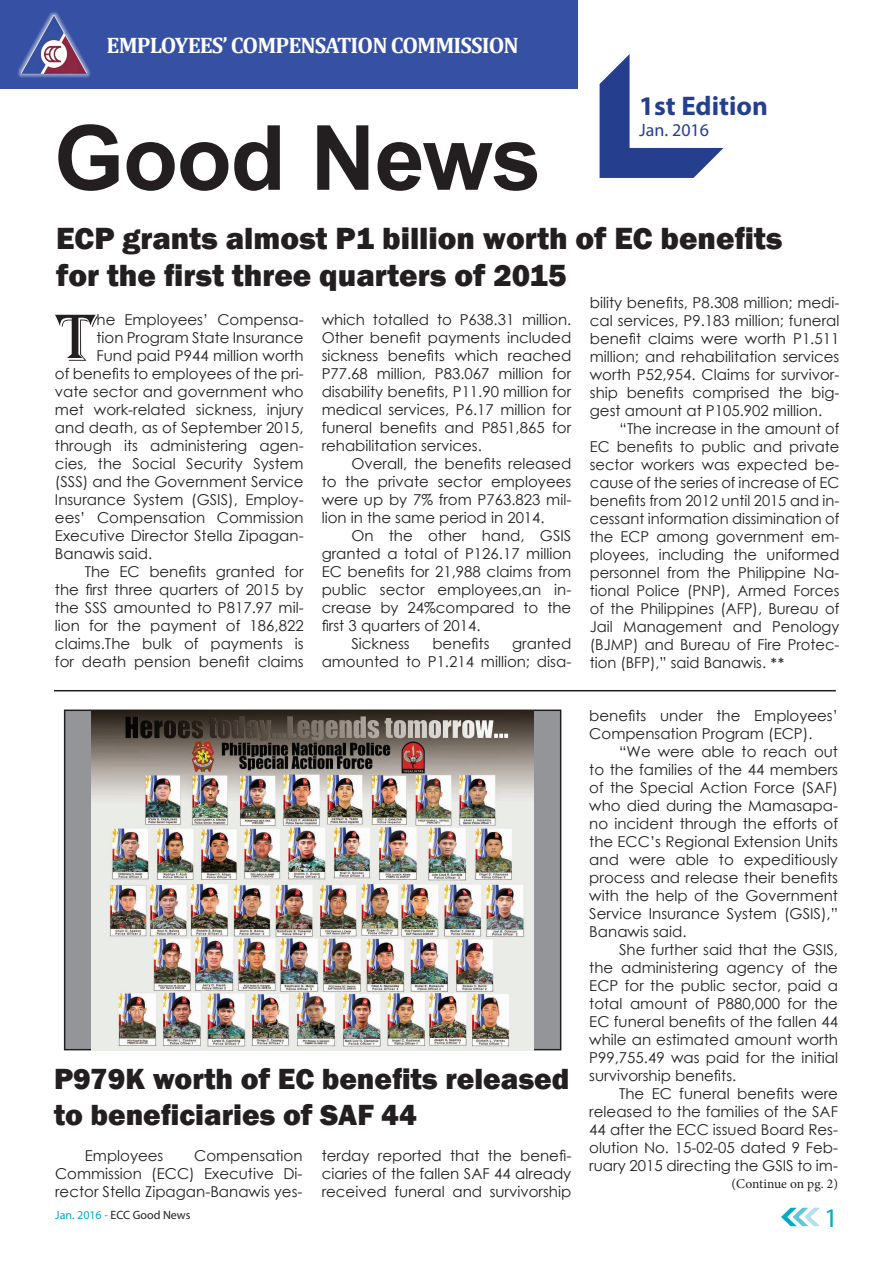
<style>
.page{position:relative;width:893px;height:1263px;background:#fff}
.page>*{position:absolute;margin:0;border:0;box-sizing:border-box;transform-origin:0 0}
.t1{font:700 90px "Arial";letter-spacing:-.015em;color:#231f20}
.t2{font:69px "Algerian";color:#231f20}
.t3{font:800 31.5px/37.8px "Franklin Gothic";color:#231f20}
.t4{font:800 30px/36px "Franklin Gothic";color:#231f20}
.t5{font:700 27px "Myriad Pro";color:#253f8e}
.t6{font:27px "Myriad Pro";color:#00acc8}
.t7{font:700 22.5px "Cambria";letter-spacing:-.04em;color:#fff}
.t8{font:18px "Myriad Pro";color:#253f8e}
.t9{font:15px/18px "Century Gothic";color:#231f20;text-align:justify}
.t10{font:13.5px "Minion Pro";color:#231f20}
.t11{font:12px "Myriad Pro";color:#231f20}
.s1{font-family:"Calibri"}
.s2{color:#00acc8}
</style>
<div class="page">
<svg style="left:781px;top:1208px;width:39px;height:18px"></svg>
<svg style="left:600px;top:54px;width:123px;height:124px"></svg>
<div style="left:0;top:0;width:577px;height:89px;background:#3651a3"></div>
<svg style="left:18px;top:12px;width:73px;height:66px"></svg>
<img style="left:21px;top:15px;width:66px;height:59px">
<hr style="left:54px;top:690px;width:782px;height:1px;background:#231f20">
<div style="left:65px;top:710px;width:496px;height:340px;background:#939598"></div>
<img style="left:92px;top:711px;width:442px;height:339px">
<h3 class="t7" style="left:107px;top:30px;width:414px">EMPLOYEES’ COMPENSATION COMMISSION</h3>
<h1 class="t1" style="left:54px;top:95px;width:489px">Good News</h1>
<h3 class="t5" style="left:639px;top:88px;width:130px">1st Edition</h3>
<p class="t8" style="left:639px;top:119px;width:71px">Jan. 2016</p>
<h3 class="t3" style="left:56px;top:219px;width:728px">ECP grants almost P1 billion worth of EC benefits for the first three quarters of 2015</h3>
<h2 class="t2" style="left:57px;top:299px;width:41px">T</h2>
<p class="t9" style="left:97px;top:310px;width:209px">he Employees’ Compensa-</p>
<p class="t9" style="left:590px;top:294px;width:251px">bility benefits, P8.308 million; medi&shy;cal services, P9.183 million; funeral benefit claims were worth P1.511 million; and rehabilitation services worth P52,954. Claims for survivor&shy;ship benefits comprised the big&shy;gest amount at P105.902 million.</p>
<p class="t9" style="left:590px;top:420px;width:251px;text-indent:30px">“The increase in the amount of EC benefits to public and private sector workers was expected be&shy;cause of the series of increase of EC benefits from 2012 until 2015 and in&shy;cessant information dissimination of the ECP among government em&shy;ployees, including the uniformed personnel from the Philippine Na&shy;tional Police (PNP), Armed Forces of the Philippines (AFP), Bureau of Jail Management and Penology (BJMP) and Bureau of Fire Protec&shy;tion (BFP),” said Banawis. <span class="s1">**</span></p>
<p class="t9" style="left:589px;top:706px;width:250px">benefits under the Employees’<br>Compensation Program (ECP).</p>
<p class="t9" style="left:589px;top:742px;width:250px;text-indent:30px">“We were able to reach out to the families of the 44 members of the Special Action Force (SAF) who died during the Mamasapa&shy;no incident through the efforts of the ECC’s Regional Extension Units and were able to expeditiously process and release their benefits with the help of the Government Service Insurance System (GSIS),” Banawis said.</p>
<p class="t9" style="left:589px;top:940px;width:250px;text-indent:30px">She further said that the GSIS, the administering agency of the ECP for the public sector, paid a total amount of P880,000 for the EC funeral benefits of the fallen 44 while an estimated amount worth P99,755.49 was paid for the initial survivorship benefits.</p>
<p class="t9" style="left:589px;top:1084px;width:250px;text-indent:30px">The EC funeral benefits were released to the families of the SAF 44 after the ECC issued Board Res&shy;olution No. 15-02-05 dated 9 Feb&shy;ruary 2015 directing the GSIS to im-</p>
<p class="t9" style="left:322px;top:310px;width:251px">which totalled to P638.31 million.<br>Other benefit payments included sickness benefits which reached P77.68 million, P83.067 million for disability benefits, P11.90 million for medical services, P6.17 million for funeral benefits and P851,865 for rehabilitation services.</p>
<p class="t9" style="left:322px;top:454px;width:251px;text-indent:30px">Overall, the benefits released to the private sector employees were up by 7% from P763.823 mil&shy;lion in the same period in 2014.</p>
<p class="t9" style="left:351px;top:526px;width:221px">On the other hand, GSIS</p>
<p class="t9" style="left:322px;top:544px;width:251px">granted a total of P126.17 million</p>
<p class="t9" style="left:322px;top:562px;width:251px">EC benefits for 21,988 claims from</p>
<p class="t9" style="left:322px;top:580px;width:251px">public sector employees,an in-</p>
<p class="t9" style="left:322px;top:598px;width:251px">crease by 24%compared to the</p>
<p class="t9" style="left:322px;top:616px;width:160px">first 3 quarters of 2014.</p>
<p class="t9" style="left:351px;top:634px;width:60px">Sickness</p>
<p class="t9" style="left:432px;top:634px;width:59px">benefits</p>
<p class="t9" style="left:97px;top:328px;width:209px">tion Program State Insurance</p>
<p class="t9" style="left:97px;top:346px;width:209px">Fund paid P944 million worth</p>
<p class="t9" style="left:55px;top:364px;width:250px">of benefits to employees of the pri-</p>
<p class="t9" style="left:55px;top:382px;width:250px">vate sector and government who</p>
<p class="t9" style="left:55px;top:400px;width:250px">met work-related sickness, injury</p>
<p class="t9" style="left:55px;top:418px;width:250px">and death, as of September 2015,</p>
<p class="t9" style="left:55px;top:436px;width:250px">through its administering agen-</p>
<p class="t9" style="left:55px;top:454px;width:250px">cies, the Social Security System</p>
<p class="t9" style="left:55px;top:472px;width:250px">(SSS) and the Government Service</p>
<p class="t9" style="left:55px;top:490px;width:250px">Insurance System (GSIS), Employ-</p>
<p class="t9" style="left:55px;top:508px;width:250px">ees’ Compensation Commission</p>
<p class="t9" style="left:55px;top:526px;width:250px">Executive Director Stella Zipagan-</p>
<p class="t9" style="left:55px;top:544px;width:99px">Banawis said.</p>
<p class="t9" style="left:85px;top:562px;width:220px">The EC benefits granted for</p>
<p class="t9" style="left:55px;top:580px;width:250px">the first three quarters of 2015 by</p>
<p class="t9" style="left:55px;top:598px;width:250px">the SSS amounted to P817.97 mil-</p>
<p class="t9" style="left:55px;top:616px;width:250px">lion for the payment of 186,822</p>
<p class="t9" style="left:55px;top:634px;width:250px">claims.The bulk of payments is</p>
<p class="t9" style="left:55px;top:652px;width:250px">for death pension benefit claims</p>
<p class="t9" style="left:322px;top:634px;width:251px;text-align:right">granted<br>amounted to P1.214 million; disa-</p>
<h3 class="t4" style="left:54px;top:1061px;width:517px">P979K worth of EC benefits released to beneficiaries of SAF 44</h3>
<p class="t9" style="left:85px;top:1146px;width:80px">Employees</p>
<p class="t9" style="left:55px;top:1146px;width:249px;text-indent:139px">Compensation Commission (ECC) Executive Di&shy;rector Stella Zipagan-Banawis yes-</p>
<p class="t9" style="left:322px;top:1146px;width:251px">terday reported that the benefi&shy;ciaries of the fallen SAF 44 already received funeral and survivorship</p>
<p class="t10" style="left:731px;top:1174px;width:108px">(Continue on pg. 2)</p>
<p class="t11" style="left:55px;top:1207px;width:137px"><span class="s2">Jan. 2016 -</span> ECC Good News</p>
<h3 class="t6" style="left:824px;top:1201px;width:15px">1</h3>
</div>
